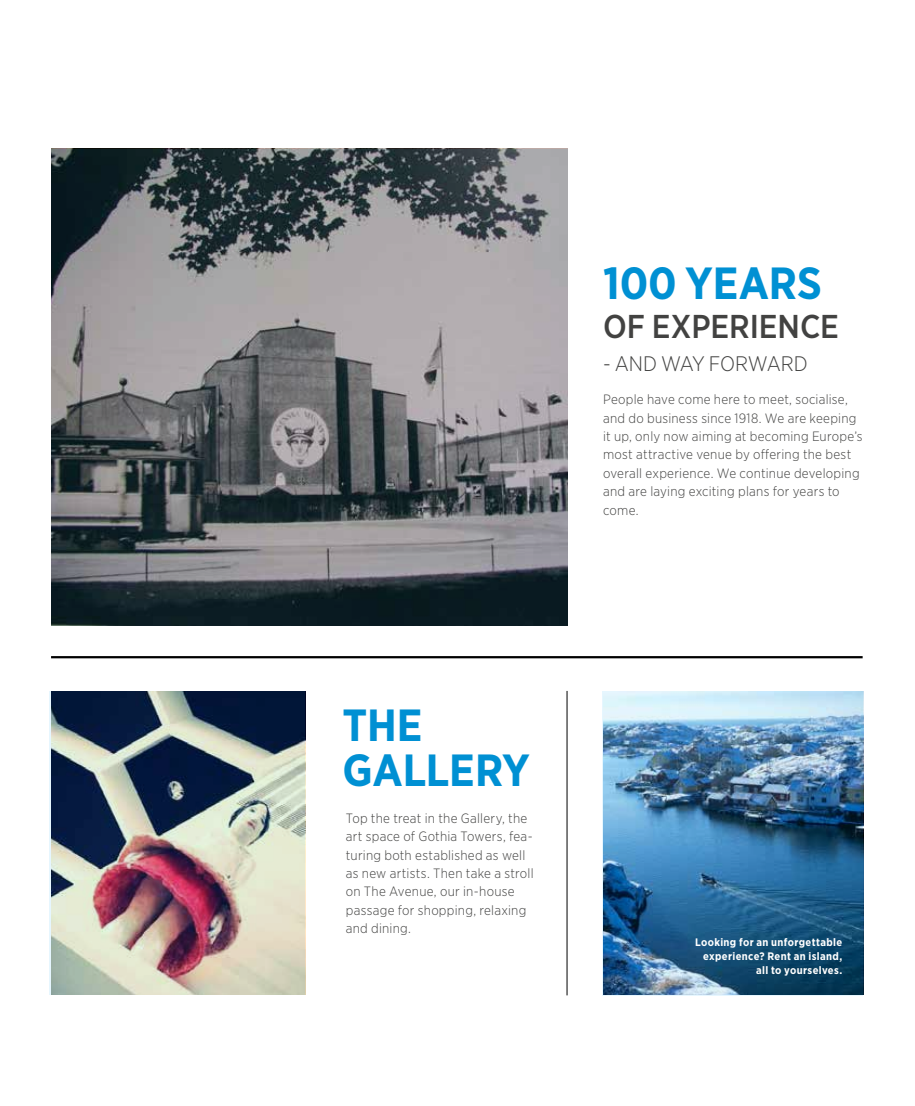
<style>
.page{position:relative;width:915px;height:1106px;background:#fff}
.page>*{position:absolute;margin:0;border:0;box-sizing:border-box;transform-origin:0 0}
.t1{font:700 45px/45px "Gotham Narrow";letter-spacing:-.005em;color:#0090d3}
.t2{font:500 33px "Gotham Narrow";color:#424241}
.t3{font:300 21px "Gotham Narrow";letter-spacing:-.01em;color:#424241}
.t4{font:300 13.5px/18.3px "Gotham Narrow";letter-spacing:.02em;color:#424241}
.t5{font:700 10.8px/14.2px "Gotham Narrow";letter-spacing:.035em;color:#fff;text-align:right}
</style>
<div class="page">
<img style="left:49px;top:691px;width:256px;height:303px">
<img style="left:602px;top:691px;width:260px;height:304px">
<hr style="left:51px;top:656px;width:811px;height:2px;background:#000">
<hr style="left:566px;top:691px;width:1px;height:304px;background:#000">
<svg style="left:51px;top:149px;width:516px;height:476px;background:#6d7074"></svg>
<h1 class="t1" style="left:603px;top:260px;width:220px">100 YEARS</h1>
<h2 class="t2" style="left:603px;top:305px;width:237px">OF EXPERIENCE</h2>
<h3 class="t3" style="left:603px;top:350px;width:206px">- AND WAY FORWARD</h3>
<p class="t4" style="left:603px;top:390px;width:261px">People have come here to meet, socialise, and do business since 1918. We are keeping it up, only now aiming at becoming Europe’s most attractive venue by offering the best overall experience. We continue developing and are laying exciting plans for years to come.</p>
<h1 class="t1" style="left:342px;top:702px;width:189px">THE<br>GALLERY</h1>
<p class="t4" style="left:345px;top:808px;width:189px">Top the treat in the Gallery, the art space of Gothia Towers, fea&shy;turing both established as well as new artists. Then take a stroll on The Avenue, our in-house passage for shopping, relaxing and dining.</p>
<p class="t5" style="left:694px;top:934px;width:149px">Looking for an unforgettable experience? Rent an island, all to yourselves.</p>
</div>
